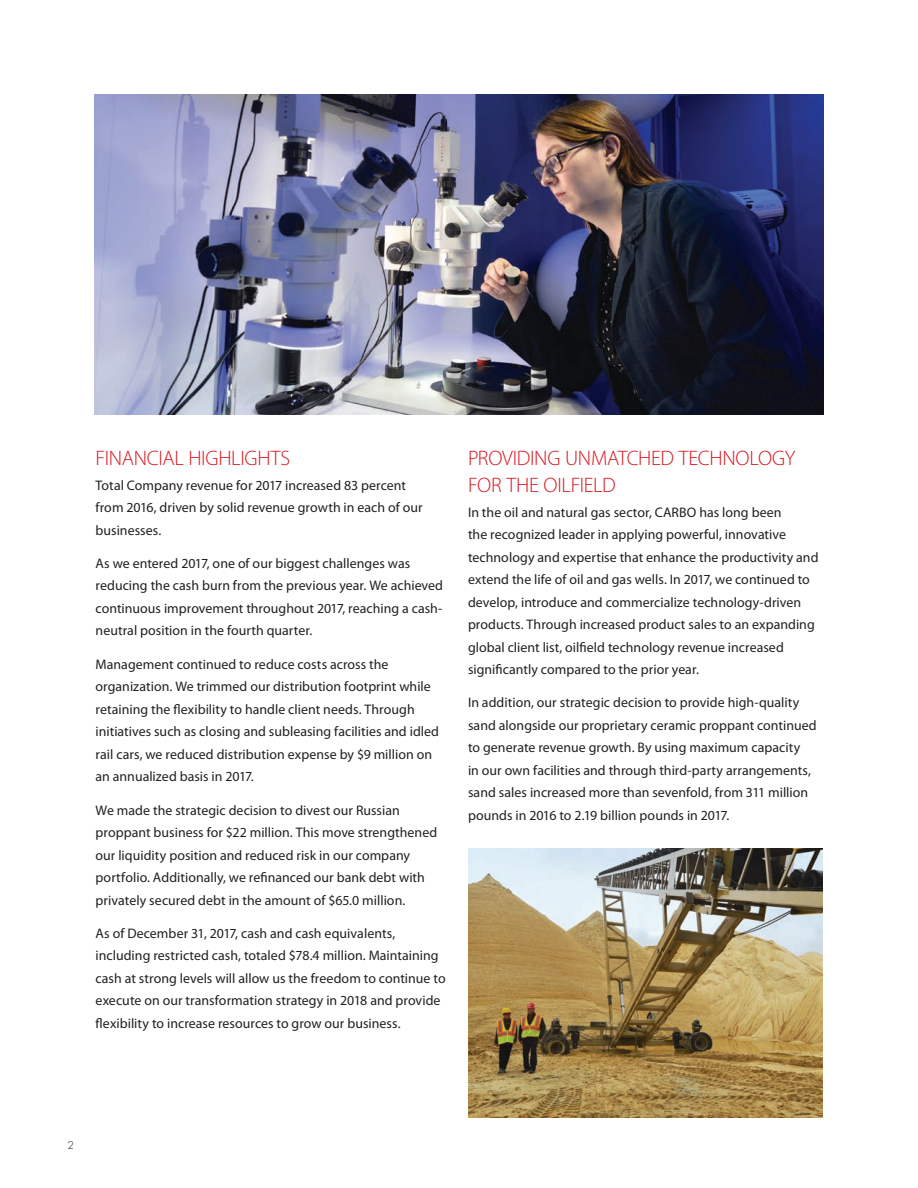
<style>
.page{position:relative;width:918px;height:1188px;background:#fff}
.page>*{position:absolute;margin:0;border:0;box-sizing:border-box;transform-origin:0 0}
.Carbo_Letter-Subhead{font:300 21px/27px "Myriad Pro";letter-spacing:-.015em;color:#d7171f}
.Carbo-Body_Copy{font:13.8px/22.5px "Myriad Pro";color:#231f20}
.t1{font:300 10.5px "Futura";color:#231f20}
</style>
<div class="page">
<img style="left:94px;top:94px;width:730px;height:321px">
<img style="left:468px;top:849px;width:354px;height:269px">
<p class="Carbo_Letter-Subhead" style="left:96px;top:445px;width:196px">FINANCIAL HIGHLIGHTS</p>
<p class="Carbo-Body_Copy" style="left:96px;top:474px;width:329px">Total Company revenue for 2017 increased 83 percent from 2016, driven by solid revenue growth in each of our businesses.</p>
<p class="Carbo-Body_Copy" style="left:96px;top:552px;width:349px">As we entered 2017, one of our biggest challenges was reducing the cash burn from the previous year. We achieved continuous improvement throughout 2017, reaching a cash&shy;neutral position in the fourth quarter.</p>
<p class="Carbo-Body_Copy" style="left:96px;top:653px;width:345px">Management continued to reduce costs across the organization. We trimmed our distribution footprint while retaining the flexibility to handle client needs. Through initiatives such as closing and subleasing facilities and idled rail cars, we reduced distribution expense by $9 million on an annualized basis in 2017.</p>
<p class="Carbo-Body_Copy" style="left:96px;top:799px;width:343px">We made the strategic decision to divest our Russian proppant business for $22 million. This move strengthened our liquidity position and reduced risk in our company portfolio. Additionally, we refinanced our bank debt with privately secured debt in the amount of $65.0 million.</p>
<p class="Carbo-Body_Copy" style="left:96px;top:922px;width:352px">As of December 31, 2017, cash and cash equivalents, including restricted cash, totaled $78.4 million. Maintaining cash at strong levels will allow us the freedom to continue to execute on our transformation strategy in 2018 and provide flexibility to increase resources to grow our business.</p>
<p class="Carbo_Letter-Subhead" style="left:468px;top:445px;width:329px">PROVIDING UNMATCHED TECHNOLOGY<br>FOR THE OILFIELD</p>
<p class="Carbo-Body_Copy" style="left:468px;top:501px;width:352px">In the oil and natural gas sector, CARBO has long been<br>the recognized leader in applying powerful, innovative technology and expertise that enhance the productivity and extend the life of oil and gas wells. In 2017, we continued to develop, introduce and commercialize technology-driven products. Through increased product sales to an expanding global client list, oilfield technology revenue increased significantly compared to the prior year.</p>
<p class="Carbo-Body_Copy" style="left:468px;top:692px;width:350px">In addition, our strategic decision to provide high-quality sand alongside our proprietary ceramic proppant continued to generate revenue growth. By using maximum capacity<br>in our own facilities and through third-party arrangements, sand sales increased more than sevenfold, from 311 million pounds in 2016 to 2.19 billion pounds in 2017.</p>
<p class="t1" style="left:68px;top:1139px;width:8px">2</p>
</div>
